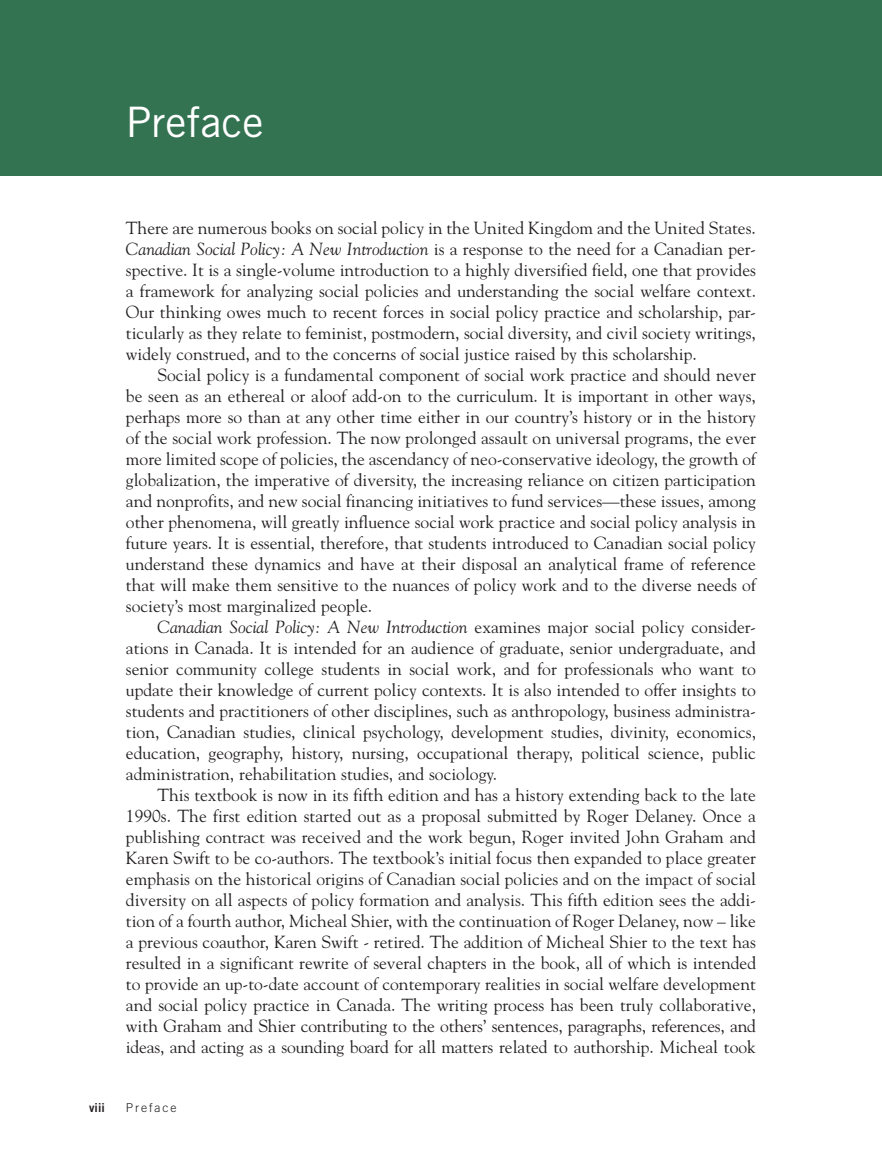
<style>
.page{position:relative;width:882px;height:1166px;background:#fff}
.page>*{position:absolute;margin:0;border:0;box-sizing:border-box;transform-origin:0 0}
.t1{font:42px "Trade Gothic LT Pro";color:#fff}
.t2{font:17.5px "Goudy Std";color:#231f20}
.t3{font:italic 17.5px "Goudy Std";color:#231f20}
.t4{font:300 12.25px "Trade Gothic LT Pro";letter-spacing:.15em;color:#231f20}
.t5{font:12.25px "Trade Gothic LT Pro Bd 2";color:#231f20}
.s1{font-style:normal}
</style>
<div class="page">
<div style="left:0;top:0;width:882px;height:176px;background:#347352"></div>
<p class="t1" style="left:126px;top:96px;width:139px">Preface</p>
<p class="t2" style="left:126px;top:217px;width:631px">There are numerous books on social policy in the United Kingdom and the United States.</p>
<p class="t3" style="left:126px;top:238px;width:631px">Canadian Social Policy: A New Introduction <span class="s1">is a response to the need for a Canadian per-</span></p>
<p class="t2" style="left:126px;top:259px;width:631px">spective. It is a single-volume introduction to a highly diversified field, one that provides</p>
<p class="t2" style="left:126px;top:280px;width:632px">a framework for analyzing social policies and understanding the social welfare context.</p>
<p class="t2" style="left:126px;top:301px;width:631px">Our thinking owes much to recent forces in social policy practice and scholarship, par-</p>
<p class="t2" style="left:126px;top:322px;width:631px">ticularly as they relate to feminist, postmodern, social diversity, and civil society writings,</p>
<p class="t2" style="left:126px;top:343px;width:572px">widely construed, and to the concerns of social justice raised by this scholarship.</p>
<p class="t2" style="left:157px;top:364px;width:600px">Social policy is a fundamental component of social work practice and should never</p>
<p class="t2" style="left:126px;top:385px;width:631px">be seen as an ethereal or aloof add-on to the curriculum. It is important in other ways,</p>
<p class="t2" style="left:126px;top:406px;width:631px">perhaps more so than at any other time either in our country’s history or in the history</p>
<p class="t2" style="left:126px;top:427px;width:632px">of the social work profession. The now prolonged assault on universal programs, the ever</p>
<p class="t2" style="left:126px;top:448px;width:631px">more limited scope of policies, the ascendancy of neo-conservative ideology, the growth of</p>
<p class="t2" style="left:126px;top:469px;width:631px">globalization, the imperative of diversity, the increasing reliance on citizen participation</p>
<p class="t2" style="left:126px;top:490px;width:632px">and nonprofits, and new social financing initiatives to fund services—these issues, among</p>
<p class="t2" style="left:126px;top:511px;width:631px">other phenomena, will greatly influence social work practice and social policy analysis in</p>
<p class="t2" style="left:126px;top:532px;width:632px">future years. It is essential, therefore, that students introduced to Canadian social policy</p>
<p class="t2" style="left:126px;top:553px;width:631px">understand these dynamics and have at their disposal an analytical frame of reference</p>
<p class="t2" style="left:126px;top:574px;width:631px">that will make them sensitive to the nuances of policy work and to the diverse needs of</p>
<p class="t2" style="left:126px;top:595px;width:248px">society’s most marginalized people.</p>
<p class="t3" style="left:157px;top:616px;width:600px">Canadian Social Policy: A New Introduction <span class="s1">examines major social policy consider-</span></p>
<p class="t2" style="left:126px;top:637px;width:632px">ations in Canada. It is intended for an audience of graduate, senior undergraduate, and</p>
<p class="t2" style="left:126px;top:658px;width:632px">senior community college students in social work, and for professionals who want to</p>
<p class="t2" style="left:126px;top:679px;width:631px">update their knowledge of current policy contexts. It is also intended to offer insights to</p>
<p class="t2" style="left:126px;top:700px;width:631px">students and practitioners of other disciplines, such as anthropology, business administra-</p>
<p class="t2" style="left:126px;top:721px;width:632px">tion, Canadian studies, clinical psychology, development studies, divinity, economics,</p>
<p class="t2" style="left:126px;top:742px;width:631px">education, geography, history, nursing, occupational therapy, political science, public</p>
<p class="t2" style="left:126px;top:763px;width:373px">administration, rehabilitation studies, and sociology.</p>
<p class="t2" style="left:157px;top:784px;width:600px">This textbook is now in its fifth edition and has a history extending back to the late</p>
<p class="t2" style="left:126px;top:805px;width:631px">1990s. The first edition started out as a proposal submitted by Roger Delaney. Once a</p>
<p class="t2" style="left:126px;top:826px;width:631px">publishing contract was received and the work begun, Roger invited John Graham and</p>
<p class="t2" style="left:126px;top:847px;width:631px">Karen Swift to be co-authors. The textbook’s initial focus then expanded to place greater</p>
<p class="t2" style="left:126px;top:868px;width:631px">emphasis on the historical origins of Canadian social policies and on the impact of social</p>
<p class="t2" style="left:126px;top:889px;width:631px">diversity on all aspects of policy formation and analysis. This fifth edition sees the addi-</p>
<p class="t2" style="left:126px;top:910px;width:631px">tion of a fourth author, Micheal Shier, with the continuation of Roger Delaney, now – like</p>
<p class="t2" style="left:126px;top:931px;width:631px">a previous coauthor, Karen Swift - retired. The addition of Micheal Shier to the text has</p>
<p class="t2" style="left:126px;top:952px;width:632px">resulted in a significant rewrite of several chapters in the book, all of which is intended</p>
<p class="t2" style="left:126px;top:973px;width:631px">to provide an up-to-date account of contemporary realities in social welfare development</p>
<p class="t2" style="left:126px;top:994px;width:632px">and social policy practice in Canada. The writing process has been truly collaborative,</p>
<p class="t2" style="left:126px;top:1015px;width:632px">with Graham and Shier contributing to the others’ sentences, paragraphs, references, and</p>
<p class="t2" style="left:126px;top:1036px;width:631px">ideas, and acting as a sounding board for all matters related to authorship. Micheal took</p>
<p class="t5" style="left:89px;top:1099px;width:17px">viii</p>
<p class="t4" style="left:126px;top:1100px;width:52px">Preface</p>
</div>
